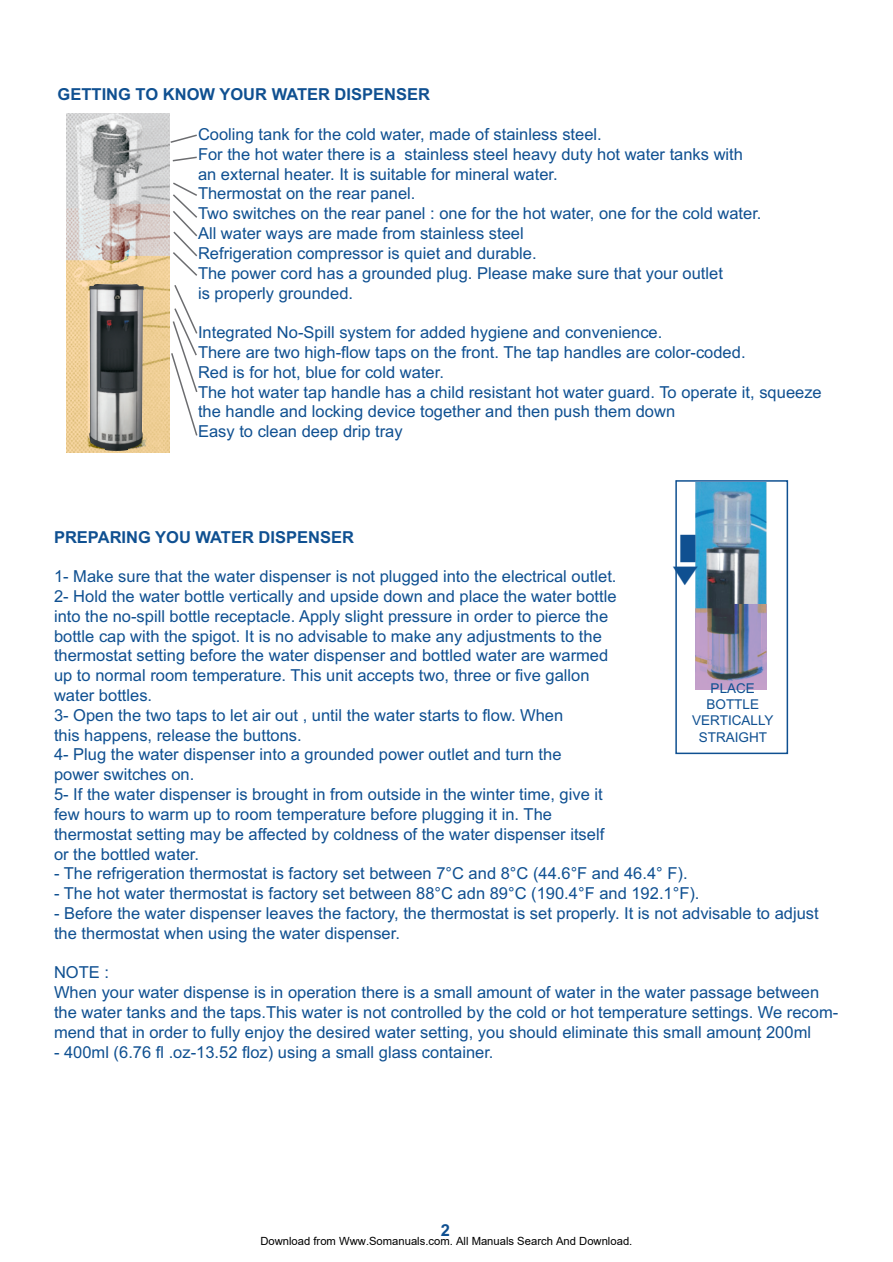
<style>
.page{position:relative;width:893px;height:1262px;background:#fff}
.page>*{position:absolute;margin:0;border:0;box-sizing:border-box;transform-origin:0 0}
.t1{font:29.4px "Sim Sun";color:#0f5091;scale:1.11 1}
.t2{font:16.5px/19.8px "Arial";color:#0f5091}
.t3{font:700 16.5px "Arial";color:#0f5091}
.t4{font:13.5px/16.2px "Arial";color:#0f5091;text-align:center}
.t5{font:11.25px "Arial";color:#000}
</style>
<div class="page">
<svg style="left:675px;top:480px;width:113px;height:274px"></svg>
<img style="left:67px;top:114px;width:102px;height:338px">
<svg style="left:170px;top:134px;width:27px;height:9px"></svg>
<svg style="left:173px;top:157px;width:24px;height:4px"></svg>
<svg style="left:173px;top:182px;width:24px;height:94px"></svg>
<svg style="left:171px;top:285px;width:26px;height:150px"></svg>
<img style="left:89px;top:283px;width:55px;height:168px">
<p class="t3" style="left:58px;top:88px;width:374px">GETTING TO KNOW YOUR WATER DISPENSER</p>
<p class="t2" style="left:198px;top:126px;width:565px">Cooling tank for the cold water, made of stainless steel.<br>For the hot water there is a stainless steel heavy duty hot water tanks with an external heater. It is suitable for mineral water.<br>Thermostat on the rear panel.<br>Two switches on the rear panel : one for the hot water, one for the cold water.<br>All water ways are made from stainless steel<br>Refrigeration compressor is quiet and durable.<br>The power cord has a grounded plug. Please make sure that your outlet<br>is properly grounded.</p>
<p class="t2" style="left:198px;top:324px;width:625px">Integrated No-Spill system for added hygiene and convenience.<br>There are two high-flow taps on the front. The tap handles are color-coded.<br>Red is for hot, blue for cold water.<br>The hot water tap handle has a child resistant hot water guard. To operate it, squeeze the handle and locking device together and then push them down<br>Easy to clean deep drip tray</p>
<p class="t3" style="left:54px;top:530px;width:301px">PREPARING YOU WATER DISPENSER</p>
<p class="t2" style="left:54px;top:568px;width:564px">1- Make sure that the water dispenser is not plugged into the electrical outlet.<br>2- Hold the water bottle vertically and upside down and place the water bottle into the no-spill bottle receptacle. Apply slight pressure in order to pierce the bottle cap with the spigot. It is no advisable to make any adjustments to the thermostat setting before the water dispenser and bottled water are warmed up to normal room temperature. This unit accepts two, three or five gallon water bottles.<br>3- Open the two taps to let air out , until the water starts to flow. When<br>this happens, release the buttons.<br>4- Plug the water dispenser into a grounded power outlet and turn the<br>power switches on.<br>5- If the water dispenser is brought in from outside in the winter time, give it few hours to warm up to room temperature before plugging it in. The thermostat setting may be affected by coldness of the water dispenser itself or the bottled water.</p>
<p class="t2" style="left:54px;top:865px;width:635px">- The refrigeration thermostat is factory set between 7°C and 8°C (44.6°F and 46.4° F).</p>
<p class="t2" style="left:54px;top:885px;width:647px">- The hot water thermostat is factory set between 88°C adn 89°C (190.4°F and 192.1°F).</p>
<p class="t2" style="left:54px;top:904px;width:766px">- Before the water dispenser leaves the factory, the thermostat is set properly. It is not advisable to adjust the thermostat when using the water dispenser.</p>
<p class="t2" style="left:54px;top:964px;width:785px">NOTE :<br>When your water dispense is in operation there is a small amount of water in the water passage between the water tanks and the taps.This water is not controlled by the cold or hot temperature settings. We recom&shy;mend that in order to fully enjoy the desired water setting, you should eliminate this small amount, 200ml</p>
<p class="t2" style="left:54px;top:1043px;width:441px">- 400ml (6.76 fl .oz-13.52 fl .oz) using a small glass container.</p>
<h1 class="t1" style="left:679px;top:534px;width:31px">▌</h1>
<h1 class="t1" style="left:669px;top:563px;width:31px">▼</h1>
<p class="t4" style="left:692px;top:681px;width:83px">PLACE<br>BOTTLE<br>VERTICALLY<br>STRAIGHT</p>
<p class="t3" style="left:441px;top:1223px;width:11px">2</p>
<p class="t5" style="left:260px;top:1234px;width:373px">Download from Www.Somanuals.com. All Manuals Search And Download.</p>
</div>
